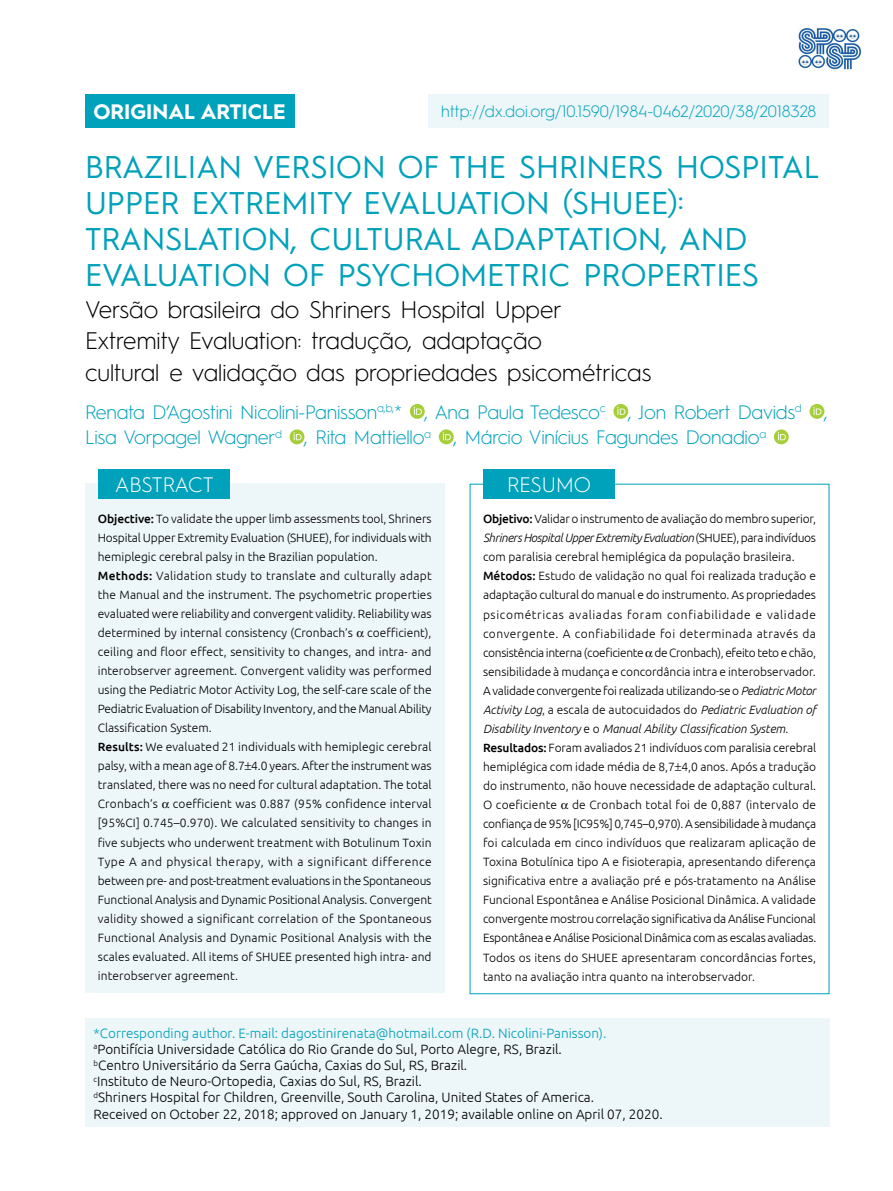
<style>
.page{position:relative;width:893px;height:1191px;background:#fff}
.page>*{position:absolute;margin:0;border:0;box-sizing:border-box;transform-origin:0 0}
.t1{font:31.5px/36px "Hurme Geometric Sans 1";color:#00a1ba}
.t2{font:300 24px/31.5px "Hurme Geometric Sans 1";color:#000}
.t3{font:700 21px "Hurme Geometric Sans 1";color:#fff}
.t4{font:300 21px "Hurme Geometric Sans 1";letter-spacing:-.005em;color:#fff}
.t5{font:300 19.5px/25.5px "Hurme Geometric Sans 1";letter-spacing:-.01em;color:#00a1ba}
.t6{font:300 16.5px "Hurme Geometric Sans 1";color:#00a1ba}
.t7{font:300 13.5px/16.2px "Ubuntu";color:#000}
.t8{font:300 12px/19px "Ubuntu";color:#000}
.s1{font-weight:500}
.s2{font-style:italic}
.s3{color:#00a1ba}
</style>
<div class="page">
<div style="left:85px;top:483px;width:359px;height:509px;background:#edf6f9"></div>
<div style="left:98px;top:469px;width:132px;height:29px;background:#00a1ba"></div>
<div style="left:483px;top:469px;width:132px;height:29px;background:#00a1ba"></div>
<div style="left:85px;top:1018px;width:744px;height:109px;background:#edf6f9"></div>
<div style="left:410px;top:404px;width:15px;height:15px;background:#a6ce39;border-radius:50%"></div>
<svg style="left:414px;top:407px;width:8px;height:8px"></svg>
<svg style="left:613px;top:404px;width:15px;height:15px"></svg>
<svg style="left:617px;top:407px;width:8px;height:8px"></svg>
<div style="left:809px;top:404px;width:15px;height:15px;background:#a6ce39;border-radius:50%"></div>
<svg style="left:813px;top:407px;width:9px;height:8px"></svg>
<svg style="left:290px;top:429px;width:14px;height:15px"></svg>
<svg style="left:294px;top:432px;width:8px;height:8px"></svg>
<svg style="left:439px;top:429px;width:15px;height:15px"></svg>
<svg style="left:443px;top:432px;width:8px;height:8px"></svg>
<svg style="left:774px;top:429px;width:15px;height:15px"></svg>
<svg style="left:778px;top:432px;width:8px;height:8px"></svg>
<div style="left:85px;top:94px;width:209px;height:33px;background:#00a1ba"></div>
<div style="left:428px;top:94px;width:401px;height:33px;background:#edf6f9"></div>
<img style="left:798px;top:27px;width:64px;height:43px">
<h3 class="t3" style="left:93px;top:97px;width:194px">ORIGINAL ARTICLE</h3>
<h3 class="t6" style="left:441px;top:100px;width:376px">http://dx.doi.org/10.1590/1984-0462/2020/38/2018328</h3>
<h1 class="t1" style="left:85px;top:147px;width:736px">BRAZILIAN VERSION OF THE SHRINERS HOSPITAL UPPER EXTREMITY EVALUATION (SHUEE):<br>TRANSLATION, CULTURAL ADAPTATION, AND EVALUATION OF PSYCHOMETRIC PROPERTIES</h1>
<h2 class="t2" style="left:85px;top:292px;width:568px">Versão brasileira do Shriners Hospital Upper<br>Extremity Evaluation: tradução, adaptação<br>cultural e validação das propriedades psicométricas</h2>
<h3 class="t5" style="left:85px;top:398px;width:744px">Renata D’Agostini Nicolini-Panisson<sup>a,b,</sup>* , Ana Paula Tedesco<sup>c</sup> , Jon Robert Davids<sup>d</sup> ,<br>Lisa Vorpagel Wagner<sup>d</sup> , Rita Mattiello<sup>a</sup> , Márcio Vinícius Fagundes Donadio<sup>a</sup></h3>
<h3 class="t4" style="left:115px;top:470px;width:100px">ABSTRACT</h3>
<h3 class="t4" style="left:507px;top:470px;width:85px">RESUMO</h3>
<p class="t8" style="left:98px;top:508px;width:336px"><span class="s1">Objective:</span> To validate the upper limb assessments tool, Shriners Hospital Upper Extremity Evaluation (SHUEE), for individuals with hemiplegic cerebral palsy in the Brazilian population.<br><span class="s1">Methods:</span> Validation study to translate and culturally adapt the Manual and the instrument. The psychometric properties evaluated were reliability and convergent validity. Reliability was determined by internal consistency (Cronbach’s coefficient), ceiling and floor effect, sensitivity to changes, and intra- and interobserver agreement. Convergent validity was performed using the Pediatric Motor Activity Log, the self-care scale of the Pediatric Evaluation of Disability Inventory, and the Manual Ability Classification System.<br><span class="s1">Results:</span> We evaluated 21 individuals with hemiplegic cerebral palsy, with a mean age of 8.7 4.0 years. After the instrument was translated, there was no need for cultural adaptation. The total Cronbach’s coefficient was 0.887 (95% confidence interval [95%CI] 0.745–0.970). We calculated sensitivity to changes in five subjects who underwent treatment with Botulinum Toxin Type A and physical therapy, with a significant difference between pre- and post-treatment evaluations in the Spontaneous Functional Analysis and Dynamic Positional Analysis. Convergent validity showed a significant correlation of the Spontaneous Functional Analysis and Dynamic Positional Analysis with the scales evaluated. All items of SHUEE presented high intra- and interobserver agreement.</p>
<p class="t8" style="left:483px;top:509px;width:335px"><span class="s1">Objetivo:</span> Validar o instrumento de avaliação do membro superior, <span class="s2">Shriners Hospital Upper Extremity Evaluation</span> (SHUEE), para indivíduos com paralisia cerebral hemiplégica da população brasileira.<br><span class="s1">Métodos:</span> Estudo de validação no qual foi realizada tradução e adaptação cultural do manual e do instrumento. As propriedades psicométricas avaliadas foram confiabilidade e validade convergente. A confiabilidade foi determinada através da consistência interna (coeficiente de Cronbach), efeito teto e chão, sensibilidade à mudança e concordância intra e interobservador.<br>A validade convergente foi realizada utilizando-se o <span class="s2">Pediatric Motor Activity Log</span>, a escala de autocuidados do <span class="s2">Pediatric Evaluation of Disability Inventory</span> e o <span class="s2">Manual Ability Classification System</span>.<br><span class="s1">Resultados:</span> Foram avaliados 21 indivíduos com paralisia cerebral hemiplégica com idade média de 8,7 4,0 anos. Após a tradução do instrumento, não houve necessidade de adaptação cultural.<br>O coeficiente de Cronbach total foi de 0,887 (intervalo de confiança de 95% [IC95%] 0,745–0,970). A sensibilidade à mudança foi calculada em cinco indivíduos que realizaram aplicação de Toxina Botulínica tipo A e fisioterapia, apresentando diferença significativa entre a avaliação pré e pós-tratamento na Análise Funcional Espontânea e Análise Posicional Dinâmica. A validade convergente mostrou correlação significativa da Análise Funcional Espontânea e Análise Posicional Dinâmica com as escalas avaliadas.<br>Todos os itens do SHUEE apresentaram concordâncias fortes, tanto na avaliação intra quanto na interobservador.</p>
<p class="t7" style="left:94px;top:1024px;width:571px"><span class="s3">*Corresponding author. E-mail: dagostinirenata@hotmail.com (R.D. Nicolini-Panisson). </span><sup>a</sup>Pontifícia Universidade Católica do Rio Grande do Sul, Porto Alegre, RS, Brazil.<br><sup>b</sup>Centro Universitário da Serra Gaúcha, Caxias do Sul, RS, Brazil.<br><sup>c</sup>Instituto de Neuro-Ortopedia, Caxias do Sul, RS, Brazil.<br><sup>d</sup>Shriners Hospital for Children, Greenville, South Carolina, United States of America.<br>Received on October 22, 2018; approved on January 1, 2019; available online on April 07, 2020.</p>
</div>
